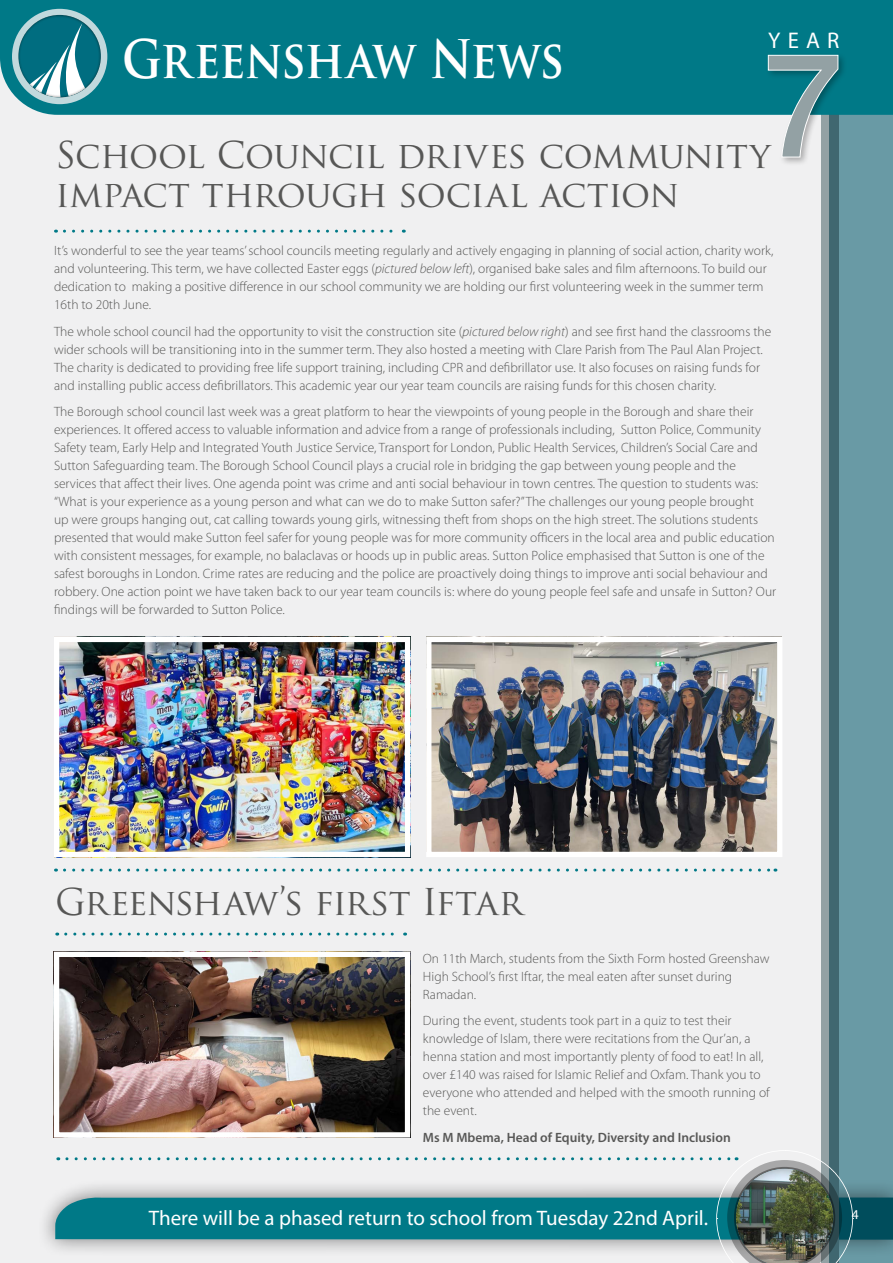
<style>
.page{position:relative;width:893px;height:1263px;background:#f0f0f1}
.page>*{position:absolute;margin:0;border:0;box-sizing:border-box;transform-origin:0 0}
.t1{font:700 51.75px "Trajan Pro";letter-spacing:-.015em;color:#fff;scale:.87 1}
.t2{font:36px/39px "Trajan Pro";letter-spacing:-.02em;color:#575756}
.t3{font:22.8px "Myriad Pro";color:#fff}
.t4{font:21px "Myriad Pro";color:#fff}
.t5{font:300 13.5px/18px "Myriad Pro";color:#575756}
.t6{font:600 13.5px "Myriad Pro";color:#575756}
.t7{font:13.5px "Myriad Pro";color:#fff}
.s1{font-style:italic}
</style>
<div class="page">
<div style="left:37px;top:1178px;width:856px;height:80px;background:#000;opacity:.5"></div>
<div style="left:822px;top:6px;width:17px;height:1257px;background:#93a1a4"></div>
<svg style="left:829px;top:115px;width:64px;height:1035px;background:#5f8d98"></svg>
<div style="left:0;top:0;width:893px;height:115px;background:#007987"></div>
<div style="left:12px;top:9px;width:95px;height:95px;background:#c1d9dd;border-radius:50%"></div>
<div style="left:6px;top:3px;width:108px;height:95px;background:#000;opacity:.75"></div>
<div style="left:765px;top:52px;width:82px;height:115px;background:#000;opacity:.3"></div>
<svg style="left:768px;top:55px;width:70px;height:103px"></svg>
<svg style="left:64px;top:230px;width:340px;height:3px"></svg>
<svg style="left:64px;top:868px;width:712px;height:3px"></svg>
<svg style="left:55px;top:1150px;width:838px;height:113px"></svg>
<img style="left:60px;top:643px;width:344px;height:208px">
<div style="left:54px;top:637px;width:356px;height:220px;border:5px solid #fff"></div>
<img style="left:432px;top:643px;width:344px;height:208px">
<div style="left:426px;top:637px;width:356px;height:220px;border:5px solid #fff"></div>
<svg style="left:66px;top:932px;width:340px;height:3px"></svg>
<img style="left:60px;top:958px;width:344px;height:173px">
<div style="left:54px;top:952px;width:356px;height:185px;border:5px solid #fff"></div>
<h1 class="t1" style="left:122px;top:27px;width:509px">Greenshaw News</h1>
<h3 class="t3" style="left:768px;top:26px;width:73px">YEAR</h3>
<h2 class="t2" style="left:55px;top:136px;width:717px">School Council drives community impact through social action</h2>
<p class="t5" style="left:54px;top:241px;width:721px">It’s wonderful to see the year teams’ school councils meeting regularly and actively engaging in planning of social action, charity work, and volunteering. This term, we have collected Easter eggs (<span class="s1">pictured below left</span>), organised bake sales and film afternoons. To build our dedication to making a positive difference in our school community we are holding our first volunteering week in the summer term 16th to 20th June.</p>
<p class="t5" style="left:54px;top:322px;width:719px">The whole school council had the opportunity to visit the construction site (<span class="s1">pictured below right</span>) and see first hand the classrooms the wider schools will be transitioning into in the summer term. They also hosted a meeting with Clare Parish from The Paul Alan Project.<br>The charity is dedicated to providing free life support training, including CPR and defibrillator use. It also focuses on raising funds for and installing public access defibrillators. This academic year our year team councils are raising funds for this chosen charity.</p>
<p class="t5" style="left:54px;top:402px;width:724px">The Borough school council last week was a great platform to hear the viewpoints of young people in the Borough and share their experiences. It offered access to valuable information and advice from a range of professionals including, Sutton Police, Community Safety team, Early Help and Integrated Youth Justice Service, Transport for London, Public Health Services, Children’s Social Care and Sutton Safeguarding team. The Borough School Council plays a crucial role in bridging the gap between young people and the services that affect their lives. One agenda point was crime and anti social behaviour in town centres. The question to students was: “What is your experience as a young person and what can we do to make Sutton safer?” The challenges our young people brought<br>up were groups hanging out, cat calling towards young girls, witnessing theft from shops on the high street. The solutions students presented that would make Sutton feel safer for young people was for more community officers in the local area and public education with consistent messages, for example, no balaclavas or hoods up in public areas. Sutton Police emphasised that Sutton is one of the safest boroughs in London. Crime rates are reducing and the police are proactively doing things to improve anti social behaviour and robbery. One action point we have taken back to our year team councils is: where do young people feel safe and unsafe in Sutton? Our findings will be forwarded to Sutton Police.</p>
<h2 class="t2" style="left:55px;top:882px;width:469px">Greenshaw’s first Iftar</h2>
<p class="t5" style="left:423px;top:949px;width:348px">On 11th March, students from the Sixth Form hosted Greenshaw<br>High School’s first Iftar, the meal eaten after sunset during<br>Ramadan.</p>
<p class="t5" style="left:423px;top:1011px;width:348px">During the event, students took part in a quiz to test their knowledge of Islam, there were recitations from the Qur’an, a henna station and most importantly plenty of food to eat! In all, over £140 was raised for Islamic Relief and Oxfam. Thank you to everyone who attended and helped with the smooth running of the event.</p>
<p class="t6" style="left:423px;top:1128px;width:309px">Ms M Mbema, Head of Equity, Diversity and Inclusion</p>
<h3 class="t4" style="left:149px;top:1205px;width:561px">There will be a phased return to school from Tuesday 22nd April.</h3>
<p class="t7" style="left:852px;top:1206px;width:8px">4</p>
</div>
